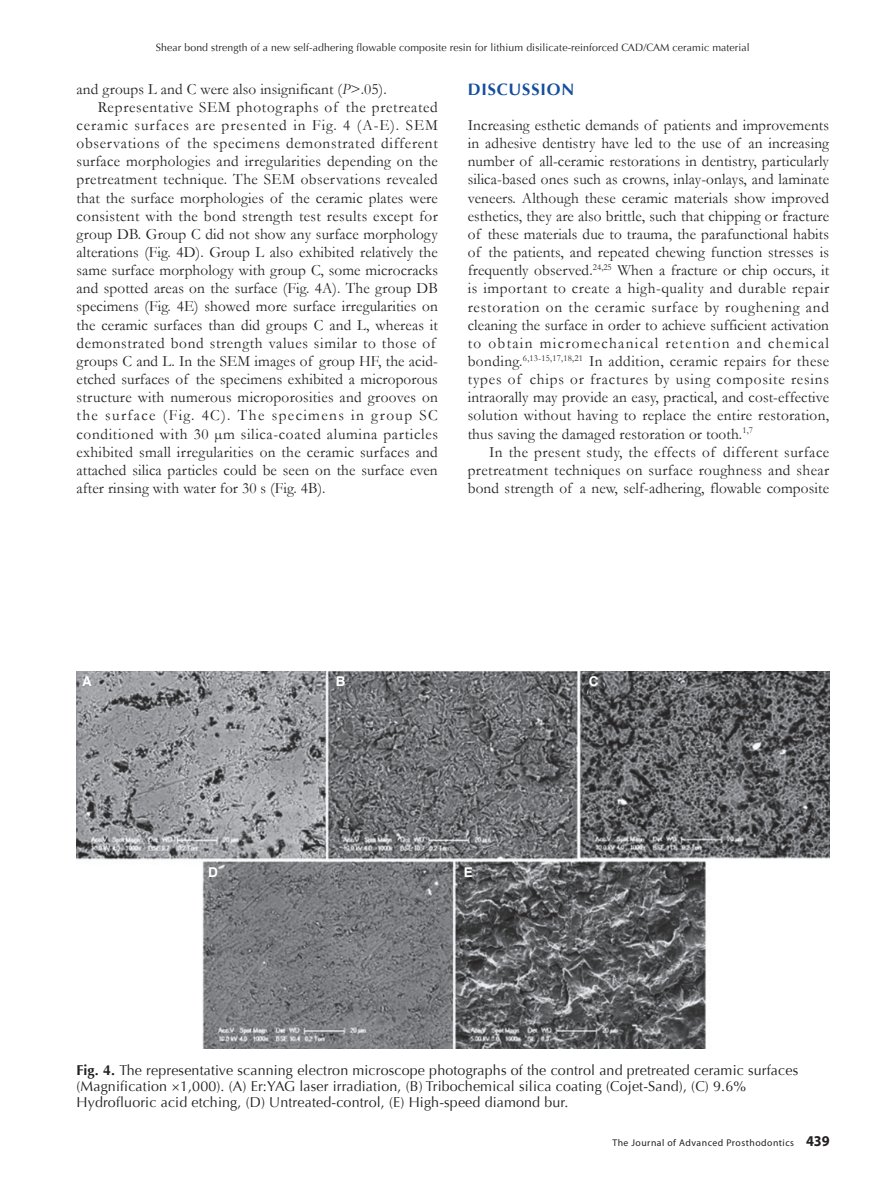
<style>
.page{position:relative;width:893px;height:1191px;background:#fff}
.page>*{position:absolute;margin:0;border:0;box-sizing:border-box;transform-origin:0 0}
.t1{font:700 16.5px "Optima";color:#154e9b}
.t2{font:15.75px/18.1px "Garamond";letter-spacing:.015em;color:#231f20;text-align:justify}
.t3{font:15.75px "Garamond";letter-spacing:.045em;color:#231f20}
.t4{font:15.75px "Garamond";letter-spacing:.065em;color:#231f20}
.t5{font:15.75px "Garamond";letter-spacing:.09em;color:#231f20}
.t6{font:14.25px/15.8px "Optima";letter-spacing:.01em;color:#231f20}
.t7{font:700 13.5px "Helvetica";color:#fff}
.t8{font:10.5px "Optima";letter-spacing:.01em;color:#231f20}
.t9{font:9.75px "Myriad Pro";letter-spacing:.05em;color:#231f20}
.s1{font-style:italic}
.s2{font-weight:700}
.s3{font-weight:700;font-size:15px}
</style>
<div class="page">
<img style="left:77px;top:671px;width:752px;height:377px">
<p class="t8" style="left:156px;top:42px;width:595px">Shear bond strength of a new self-adhering flowable composite resin for lithium disilicate-reinforced CAD/CAM ceramic material</p>
<p class="t2" style="left:77px;top:79px;width:312px">and groups L and C were also insignificant (<span class="s1">P</span>&gt;.05).</p>
<p class="t3" style="left:98px;top:96px;width:342px">Representative SEM photographs of the pretreated</p>
<p class="t4" style="left:77px;top:114px;width:363px">ceramic surfaces are presented in Fig. 4 (A-E). SEM</p>
<p class="t3" style="left:77px;top:133px;width:363px">observations of the specimens demonstrated different</p>
<p class="t2" style="left:77px;top:152px;width:363px">surface morphologies and irregularities depending on the</p>
<p class="t2" style="left:77px;top:170px;width:363px">pretreatment technique. The SEM observations revealed</p>
<p class="t2" style="left:77px;top:188px;width:363px">that the surface morphologies of the ceramic plates were</p>
<p class="t2" style="left:77px;top:206px;width:363px">consistent with the bond strength test results except for</p>
<p class="t2" style="left:77px;top:224px;width:363px">group DB. Group C did not show any surface morphology</p>
<p class="t2" style="left:77px;top:242px;width:363px">alterations (Fig. 4D). Group L also exhibited relatively the</p>
<p class="t2" style="left:77px;top:261px;width:363px">same surface morphology with group C, some microcracks</p>
<p class="t2" style="left:77px;top:279px;width:363px">and spotted areas on the surface (Fig. 4A). The group DB</p>
<p class="t2" style="left:77px;top:297px;width:363px">specimens (Fig. 4E) showed more surface irregularities on</p>
<p class="t2" style="left:77px;top:315px;width:363px">the ceramic surfaces than did groups C and L, whereas it</p>
<p class="t3" style="left:77px;top:332px;width:361px">demonstrated bond strength values similar to those of</p>
<p class="t2" style="left:77px;top:351px;width:363px">groups C and L. In the SEM images of group HF, the acid-</p>
<p class="t2" style="left:77px;top:369px;width:363px">etched surfaces of the specimens exhibited a microporous</p>
<p class="t2" style="left:77px;top:388px;width:363px">structure with numerous microporosities and grooves on</p>
<p class="t5" style="left:77px;top:405px;width:363px">the surface (Fig. 4C). The specimens in group SC</p>
<p class="t3" style="left:77px;top:423px;width:363px">conditioned with 30 µm silica-coated alumina particles</p>
<p class="t2" style="left:77px;top:442px;width:363px">exhibited small irregularities on the ceramic surfaces and</p>
<p class="t2" style="left:77px;top:460px;width:363px">attached silica particles could be seen on the surface even</p>
<p class="t2" style="left:77px;top:478px;width:251px">after rinsing with water for 30 s (Fig. 4B).</p>
<p class="t1" style="left:468px;top:79px;width:25px">DISCUSSION</p>
<p class="t2" style="left:468px;top:115px;width:363px">Increasing esthetic demands of patients and improvements in adhesive dentistry have led to the use of an increasing number of all-ceramic restorations in dentistry, particularly silica-based ones such as crowns, inlay-onlays, and laminate veneers. Although these ceramic materials show improved esthetics, they are also brittle, such that chipping or fracture of these materials due to trauma, the parafunctional habits of the patients, and repeated chewing function stresses is frequently observed.<sup>24,25</sup> When a fracture or chip occurs, it is important to create a high-quality and durable repair restoration on the ceramic surface by roughening and cleaning the surface in order to achieve sufficient activation to obtain micromechanical retention and chemical bonding.<sup>6,13-15,17,18,21</sup> In addition, ceramic repairs for these types of chips or fractures by using composite resins intraorally may provide an easy, practical, and cost-effective solution without having to replace the entire restoration, thus saving the damaged restoration or tooth.<sup>1,7</sup></p>
<p class="t2" style="left:468px;top:442px;width:363px;text-indent:21px">In the present study, the effects of different surface pretreatment techniques on surface roughness and shear bond strength of a new, self-adhering, flowable composite</p>
<p class="t7" style="left:82px;top:673px;width:11px">A</p>
<p class="t7" style="left:336px;top:673px;width:11px">B</p>
<p class="t7" style="left:589px;top:673px;width:11px">C</p>
<p class="t7" style="left:208px;top:863px;width:11px">D</p>
<p class="t7" style="left:464px;top:863px;width:11px">E</p>
<p class="t6" style="left:77px;top:1062px;width:723px"><span class="s2">FIG. 4.</span> The representative scanning electron microscope photographs of the control and pretreated ceramic surfaces (Magnification ×1,000). (A) Er:YAG laser irradiation, (B) Tribochemical silica coating (Cojet-Sand), (C) 9.6%<br>Hydrofluoric acid etching, (D) Untreated-control, (E) High-speed diamond bur.</p>
<p class="t9" style="left:612px;top:1136px;width:219px">The Journal of Advanced Prosthodontics <span class="s3">439</span></p>
</div>
